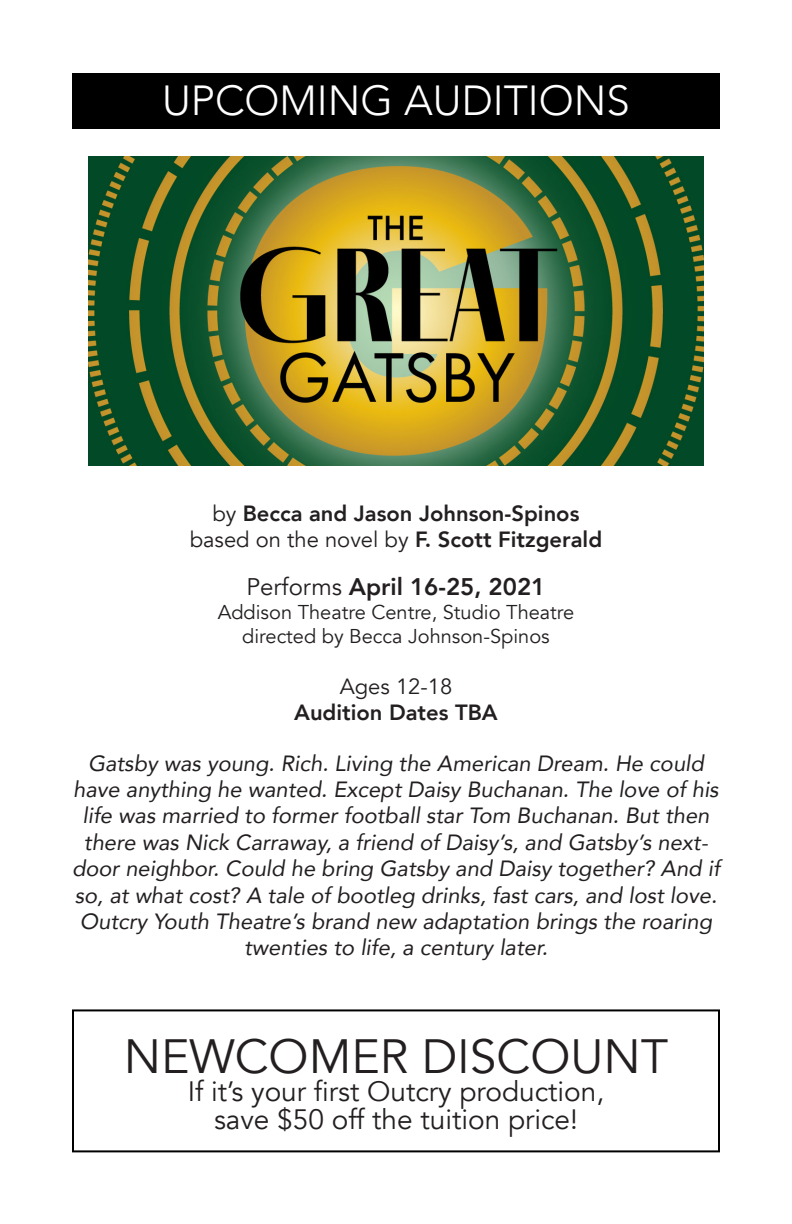
<style>
.page{position:relative;width:792px;height:1224px;background:#fff}
.page>*{position:absolute;margin:0;border:0;box-sizing:border-box;transform-origin:0 0}
.t1{font:48px "Avenir";color:#231f20}
.t2{font:300 42px "Avenir";color:#fff}
.t3{font:28px "Avenir";color:#231f20}
.t4{font:800 24px "Avenir";color:#231f20}
.t5{font:italic 22px/26.4px "Avenir";color:#231f20;text-align:center}
.t6{font:800 22px "Avenir";color:#231f20}
.t7{font:22px "Avenir";color:#231f20}
.t8{font:20px "Avenir";color:#231f20}
.s1{font-weight:400}
.s2{font-weight:800}
</style>
<div class="page">
<div style="left:72px;top:73px;width:648px;height:56px;background:#000001"></div>
<img style="left:89px;top:157px;width:614px;height:308px">
<div style="left:72px;top:1009px;width:648px;height:143px;border:2px solid #000001"></div>
<p class="t2" style="left:162px;top:76px;width:469px">UPCOMING AUDITIONS</p>
<p class="t6" style="left:213px;top:496px;width:368px"><span class="s1">by</span> Becca and Jason Johnson-Spinos</p>
<p class="t7" style="left:190px;top:527px;width:414px">based on the novel by <span class="s2">F. Scott Fitzgerald</span></p>
<p class="t4" style="left:247px;top:568px;width:300px"><span class="s1">Performs</span> April 16-25, 2021</p>
<p class="t8" style="left:218px;top:601px;width:358px">Addison Theatre Centre, Studio Theatre</p>
<p class="t8" style="left:242px;top:625px;width:309px">directed by Becca Johnson-Spinos</p>
<p class="t7" style="left:340px;top:673px;width:114px">Ages 12-18</p>
<p class="t6" style="left:294px;top:695px;width:205px">Audition Dates TBA</p>
<p class="t5" style="left:72px;top:750px;width:650px">Gatsby was young. Rich. Living the American Dream. He could have anything he wanted. Except Daisy Buchanan. The love of his life was married to former football star Tom Buchanan. But then there was Nick Carraway, a friend of Daisy’s, and Gatsby’s next&shy;door neighbor. Could he bring Gatsby and Daisy together? And if so, at what cost? A tale of bootleg drinks, fast cars, and lost love.<br>Outcry Youth Theatre’s brand new adaptation brings the roaring twenties to life, a century later.</p>
<p class="t1" style="left:124px;top:1028px;width:546px">NEWCOMER DISCOUNT</p>
<p class="t3" style="left:188px;top:1075px;width:418px">If it’s your first Outcry production,</p>
<p class="t3" style="left:214px;top:1103px;width:365px">save $50 off the tuition price!</p>
</div>
